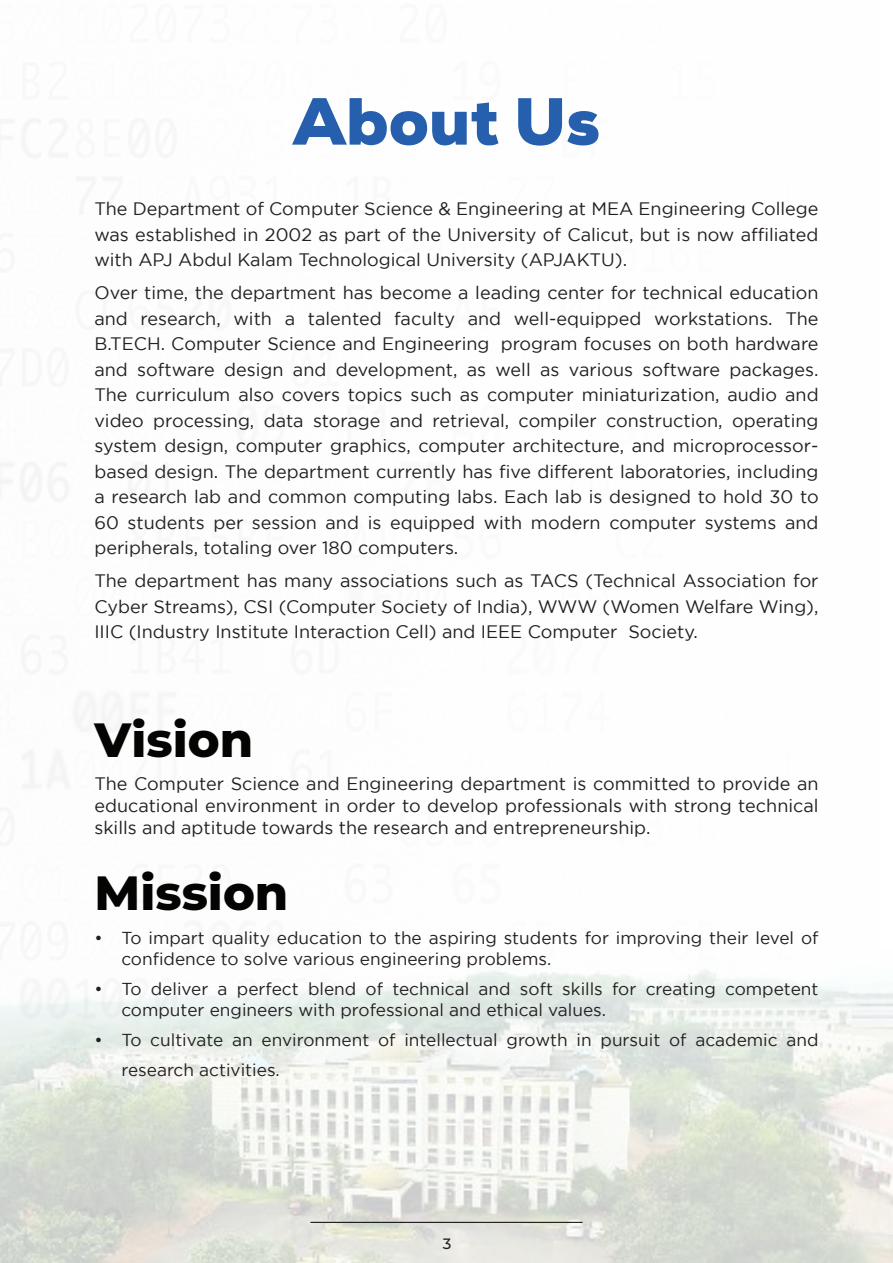
<style>
.page{position:relative;width:893px;height:1263px;background:#fff}
.page>*{position:absolute;margin:0;border:0;box-sizing:border-box;transform-origin:0 0}
.t1{font:900 64.5px "Nexa";color:#255fad}
.t2{font:800 48px "Montserrat";color:#040503}
.t3{font:18px/25.5px "Gotham";color:#231f20;text-align:justify}
.t4{font:17.25px/20.7px "Gotham";color:#231f20}
.t5{font:500 15px "Montserrat";color:#231f20}
</style>
<div class="page">
<img style="left:0;top:970px;width:893px;height:293px">
<hr style="left:310px;top:1222px;width:273px;height:1px;background:#000">
<h1 class="t1" style="left:293px;top:79px;width:308px">About Us</h1>
<p class="t3" style="left:94px;top:196px;width:726px">The Department of Computer Science &amp; Engineering at MEA Engineering College was established in 2002 as part of the University of Calicut, but is now affiliated with APJ Abdul Kalam Technological University (APJAKTU).</p>
<p class="t3" style="left:94px;top:280px;width:726px">Over time, the department has become a leading center for technical education and research, with a talented faculty and well-equipped workstations. The B.TECH. Computer Science and Engineering program focuses on both hardware and software design and development, as well as various software packages.<br>The curriculum also covers topics such as computer miniaturization, audio and video processing, data storage and retrieval, compiler construction, operating system design, computer graphics, computer architecture, and microprocessor&shy;based design. The department currently has five different laboratories, including a research lab and common computing labs. Each lab is designed to hold 30 to 60 students per session and is equipped with modern computer systems and peripherals, totaling over 180 computers.</p>
<p class="t3" style="left:94px;top:568px;width:726px">The department has many associations such as TACS (Technical Association for Cyber Streams), CSI (Computer Society of India), WWW (Women Welfare Wing), IIIC (Industry Institute Interaction Cell) and IEEE Computer Society.</p>
<h2 class="t2" style="left:95px;top:708px;width:160px">Vision</h2>
<p class="t3" style="left:94px;top:773px;width:726px;line-height:21.6px">The Computer Science and Engineering department is committed to provide an educational environment in order to develop professionals with strong technical skills and aptitude towards the research and entrepreneurship.</p>
<h2 class="t2" style="left:95px;top:861px;width:195px">Mission</h2>
<p class="t4" style="left:121px;top:928px;width:699px;text-indent:-27px">• To impart quality education to the aspiring students for improving their level of confidence to solve various engineering problems.</p>
<p class="t4" style="left:121px;top:978px;width:699px;text-indent:-27px">• To deliver a perfect blend of technical and soft skills for creating competent computer engineers with professional and ethical values.</p>
<p class="t4" style="left:121px;top:1024px;width:699px;line-height:30px;text-indent:-27px">• To cultivate an environment of intellectual growth in pursuit of academic and research activities.</p>
<p class="t5" style="left:443px;top:1234px;width:10px">3</p>
</div>
